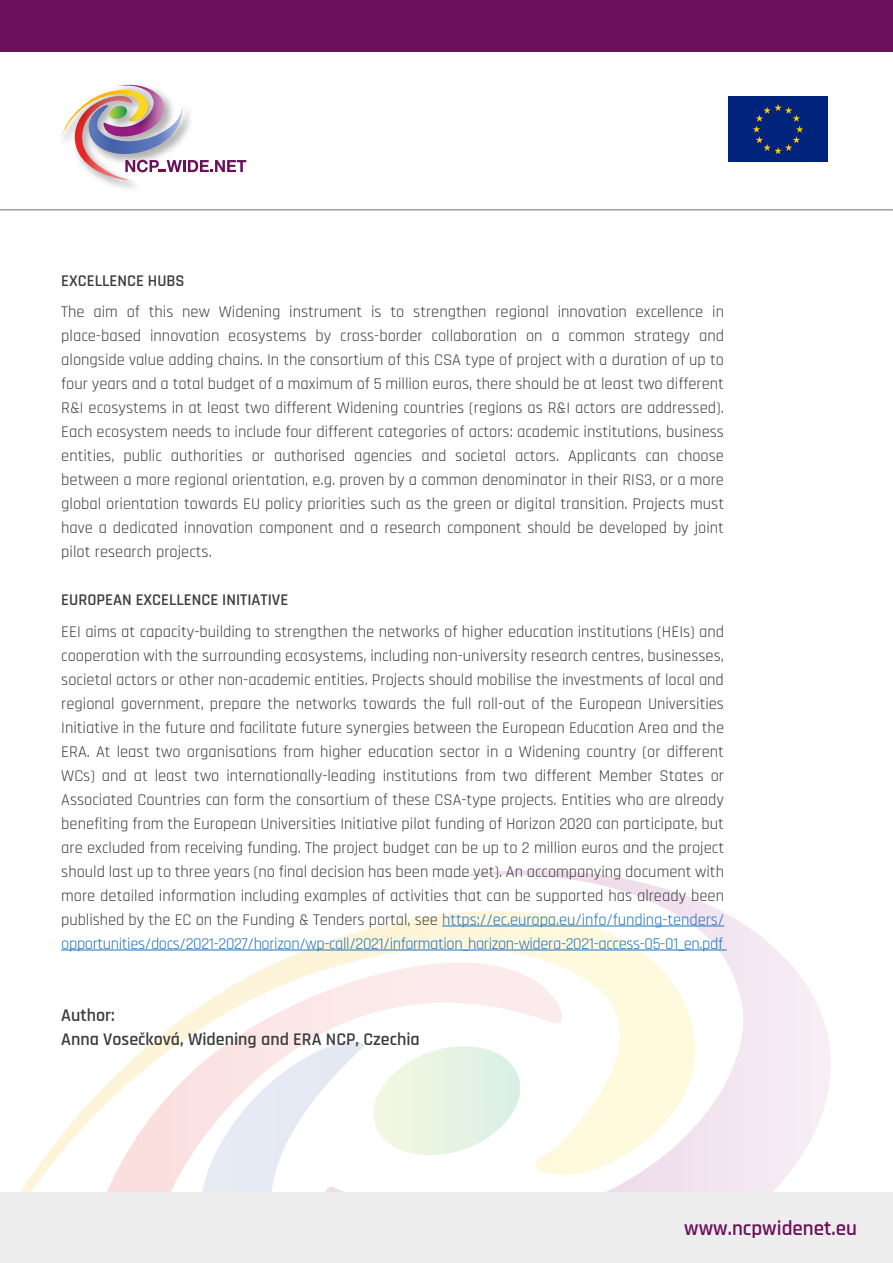
<style>
.page{position:relative;width:893px;height:1263px;background:#fff}
.page>*{position:absolute;margin:0;border:0;box-sizing:border-box;transform-origin:0 0}
.t1{font:600 21px "Rajdhani";color:#6b0f5a}
.t2{font:600 18px/24px "Rajdhani";color:#3c3c3b}
.t3{font:16.5px/24px "Rajdhani";letter-spacing:-.01em;color:#3c3c3b;text-align:justify}
.t4{font:600 16.5px "Rajdhani";color:#3c3c3b}
.s1{color:#1d71b8}
</style>
<div class="page">
<svg style="left:435px;top:870px;width:393px;height:170px"></svg>
<svg style="left:700px;top:1040px;width:131px;height:152px"></svg>
<svg style="left:21px;top:899px;width:679px;height:293px"></svg>
<svg style="left:366px;top:1038px;width:162px;height:125px"></svg>
<svg style="left:61px;top:85px;width:185px;height:96px"></svg>
<div style="left:0;top:1192px;width:893px;height:71px;background:#ededed"></div>
<hr style="left:0;top:210px;width:893px;height:1px;background:#706f6f">
<div style="left:0;top:0;width:893px;height:52px;background:#6b0f5a"></div>
<div style="left:728px;top:96px;width:99px;height:65px;background:#00237c"></div>
<svg style="left:753px;top:104px;width:50px;height:50px"></svg>
<hr style="left:442px;top:925px;width:282px;height:1px;background:#1d71b8">
<hr style="left:61px;top:949px;width:666px;height:1px;background:#1d71b8">
<p class="t4" style="left:61px;top:271px;width:125px">EXCELLENCE HUBS</p>
<p class="t3" style="left:61px;top:300px;width:664px">The aim of this new Widening instrument is to strengthen regional innovation excellence in place-based innovation ecosystems by cross-border collaboration on a common strategy and alongside value adding chains. In the consortium of this CSA type of project with a duration of up to four years and a total budget of a maximum of 5 million euros, there should be at least two different R&amp;I ecosystems in at least two different Widening countries (regions as R&amp;I actors are addressed).<br>Each ecosystem needs to include four different categories of actors: academic institutions, business entities, public authorities or authorised agencies and societal actors. Applicants can choose between a more regional orientation, e.g. proven by a common denominator in their RIS3, or a more global orientation towards EU policy priorities such as the green or digital transition. Projects must have a dedicated innovation component and a research component should be developed by joint pilot research projects.</p>
<p class="t4" style="left:61px;top:590px;width:229px">EUROPEAN EXCELLENCE INITIATIVE</p>
<p class="t3" style="left:61px;top:620px;width:664px">EEI aims at capacity-building to strengthen the networks of higher education institutions (HEIs) and cooperation with the surrounding ecosystems, including non-university research centres, businesses, societal actors or other non-academic entities. Projects should mobilise the investments of local and regional government, prepare the networks towards the full roll-out of the European Universities Initiative in the future and facilitate future synergies between the European Education Area and the ERA. At least two organisations from higher education sector in a Widening country (or different WCs) and at least two internationally-leading institutions from two different Member States or Associated Countries can form the consortium of these CSA-type projects. Entities who are already benefiting from the European Universities Initiative pilot funding of Horizon 2020 can participate, but are excluded from receiving funding. The project budget can be up to 2 million euros and the project should last up to three years (no final decision has been made yet). An accompanying document with more detailed information including examples of activities that can be supported has already been published by the EC on the Funding &amp; Tenders portal, see <span class="s1">https://ec.europa.eu/info/funding-tenders/ opportunities/docs/2021-2027/horizon/wp-call/2021/information_horizon-widera-2021-access-05-01_en.pdf</span></p>
<p class="t2" style="left:61px;top:1003px;width:360px">Author:<br>Anna Vosečková, Widening and ERA NCP, Czechia</p>
<p class="t1" style="left:684px;top:1216px;width:174px">www.ncpwidenet.eu</p>
</div>
